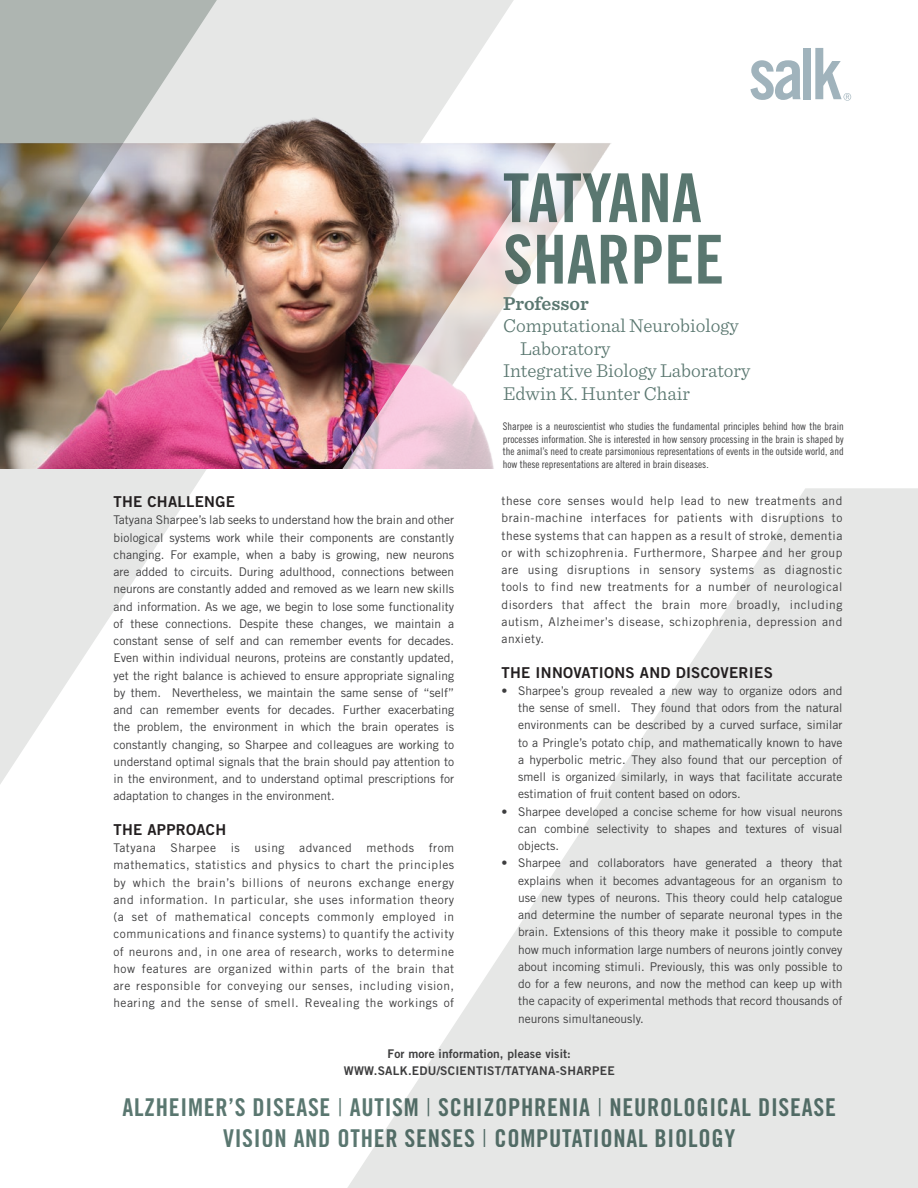
<style>
.page{position:relative;width:918px;height:1188px;background:#fff}
.page>*{position:absolute;margin:0;border:0;box-sizing:border-box;transform-origin:0 0}
.t1{font:67.5px/61.5px "Trade Gothic LT Std Bd Cn 20";color:#5a7770}
.t2{font:24.6px/30.6px "Trade Gothic LT Std Bd Cn 20";letter-spacing:.03em;color:#5a7770;text-align:center}
.t3{font:300 19.5px "Sentinel";color:#5a7770}
.t4{font:600 19.5px "Sentinel";color:#5a7770}
.Body_Subtitles{font:15px "Trade Gothic LT Std Bd 2";letter-spacing:.02em;color:#231f20}
.Body{font:12px/17.2px "Trade Gothic LT Std";letter-spacing:.04em;color:#3e3e3f;text-align:justify}
.Body_bullets{font:12px/17.2px "Trade Gothic LT Std";color:#3e3e3f;text-align:justify}
.Body_Subtitles-2{font:12px/16.5px "Trade Gothic LT Std Bd 2";letter-spacing:.01em;color:#3e3e3f;text-align:center}
.Body-2{font:10.5px/12.8px "Trade Gothic LT Std Cn 18";color:#3e3e3f;text-align:justify}
.s1{font-family:"Trade Gothic LT Std";font-weight:300}
</style>
<div class="page">
<svg style="left:347px;top:488px;width:571px;height:700px;fill:#e6e7e6"></svg>
<svg style="left:297px;top:0;width:217px;height:785px"></svg>
<img style="left:297px;top:18px;width:217px;height:450px">
<img style="left:332px;top:133px;width:279px;height:351px">
<img style="left:0;top:0;width:297px;height:784px">
<svg style="left:750px;top:60px;width:50px;height:40px"></svg>
<div style="left:803px;top:48px;width:8px;height:51px;background:#a0b3bc"></div>
<svg style="left:815px;top:48px;width:36px;height:53px"></svg>
<p class="Body_Subtitles" style="left:113px;top:493px;width:123px">THE CHALLENGE</p>
<p class="Body" style="left:113px;top:511px;width:342px">Tatyana Sharpee’s lab seeks to understand how the brain and other biological systems work while their components are constantly changing. For example, when a baby is growing, new neurons are added to circuits. During adulthood, connections between neurons are constantly added and removed as we learn new skills and information. As we age, we begin to lose some functionality of these connections. Despite these changes, we maintain a constant sense of self and can remember events for decades.<br>Even within individual neurons, proteins are constantly updated, yet the right balance is achieved to ensure appropriate signaling by them. Nevertheless, we maintain the same sense of “self” and can remember events for decades. Further exacerbating the problem, the environment in which the brain operates is constantly changing, so Sharpee and colleagues are working to understand optimal signals that the brain should pay attention to in the environment, and to understand optimal prescriptions for adaptation to changes in the environment.</p>
<p class="Body_Subtitles" style="left:113px;top:820px;width:114px">THE APPROACH</p>
<p class="Body" style="left:113px;top:839px;width:342px">Tatyana Sharpee is using advanced methods from mathematics, statistics and physics to chart the principles by which the brain’s billions of neurons exchange energy and information. In particular, she uses information theory (a set of mathematical concepts commonly employed in communications and finance systems) to quantify the activity of neurons and, in one area of research, works to determine how features are organized within parts of the brain that are responsible for conveying our senses, including vision, hearing and the sense of smell. Revealing the workings of</p>
<h1 class="t1" style="left:503px;top:167px;width:223px">TATYANA<br>SHARPEE</h1>
<p class="t4" style="left:503px;top:288px;width:87px">Professor</p>
<p class="t3" style="left:503px;top:311px;width:237px">Computational Neurobiology</p>
<p class="t3" style="left:520px;top:334px;width:92px">Laboratory</p>
<p class="t3" style="left:503px;top:356px;width:249px">Integrative Biology Laboratory</p>
<p class="t3" style="left:503px;top:379px;width:188px">Edwin K. Hunter Chair</p>
<p class="Body-2" style="left:503px;top:420px;width:342px">Sharpee is a neuroscientist who studies the fundamental principles behind how the brain processes information. She is interested in how sensory processing in the brain is shaped by the animal’s need to create parsimonious representations of events in the outside world, and how these representations are altered in brain diseases.</p>
<p class="Body" style="left:502px;top:492px;width:342px">these core senses would help lead to new treatments and brain-machine interfaces for patients with disruptions to these systems that can happen as a result of stroke, dementia or with schizophrenia. Furthermore, Sharpee and her group are using disruptions in sensory systems as diagnostic tools to find new treatments for a number of neurological disorders that affect the brain more broadly, including autism, Alzheimer’s disease, schizophrenia, depression and anxiety.</p>
<p class="Body_Subtitles" style="left:502px;top:663px;width:273px">THE INNOVATIONS AND DISCOVERIES</p>
<p class="Body_bullets" style="left:518px;top:682px;width:326px;text-indent:-16px">• Sharpee’s group revealed a new way to organize odors and the sense of smell. They found that odors from the natural environments can be described by a curved surface, similar to a Pringle’s potato chip, and mathematically known to have a hyperbolic metric. They also found that our perception of smell is organized similarly, in ways that facilitate accurate estimation of fruit content based on odors.</p>
<p class="Body_bullets" style="left:518px;top:802px;width:326px;text-indent:-16px">• Sharpee developed a concise scheme for how visual neurons can combine selectivity to shapes and textures of visual objects.</p>
<p class="Body_bullets" style="left:518px;top:854px;width:326px;text-indent:-16px">• Sharpee and collaborators have generated a theory that explains when it becomes advantageous for an organism to use new types of neurons. This theory could help catalogue and determine the number of separate neuronal types in the brain. Extensions of this theory make it possible to compute how much information large numbers of neurons jointly convey about incoming stimuli. Previously, this was only possible to do for a few neurons, and now the method can keep up with the capacity of experimental methods that record thousands of neurons simultaneously.</p>
<p class="Body_Subtitles-2" style="left:344px;top:1045px;width:272px">For more information, please visit:<br>WWW.SALK.EDU/SCIENTIST/TATYANA-SHARPEE</p>
<h2 class="t2" style="left:122px;top:1092px;width:715px">ALZHEIMER’S DISEASE <span class="s1">|</span> AUTISM <span class="s1">|</span> SCHIZOPHRENIA <span class="s1">|</span> NEUROLOGICAL DISEASE<br>VISION AND OTHER SENSES <span class="s1">|</span> COMPUTATIONAL BIOLOGY</h2>
</div>
